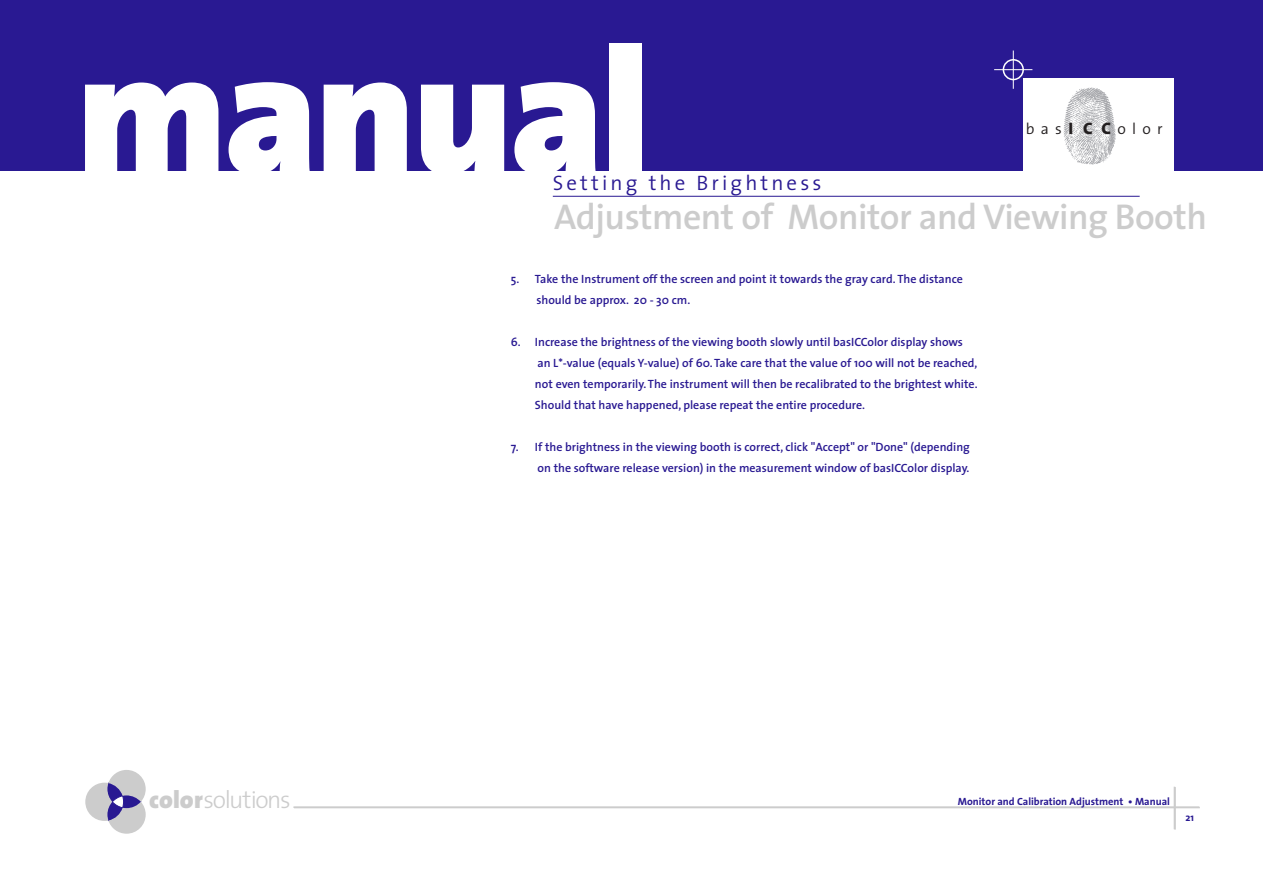
<style>
.page{position:relative;width:1263px;height:893px;background:#fff}
.page>*{position:absolute;margin:0;border:0;box-sizing:border-box;transform-origin:0 0}
.t1{font:900 177px "The Sans";letter-spacing:-.015em;color:#fff}
.t2{font:600 36px "The Sans";letter-spacing:-.015em;color:#ccc}
.t3{font:300 24.6px "The Sans";letter-spacing:-.06em;color:#ccc}
.t4{font:300 21px "The Sans";letter-spacing:.15em;color:#291992}
.t5{font:300 15.6px "The Sans";letter-spacing:.4em;color:#231f20}
.t6{font:600 12px/21px "The Sans";color:#291992}
.t7{font:700 10.5px "The Sans";color:#291992}
.s1{font-family:"The Sans Bold Caps";font-weight:400;font-size:21.6px}
.s2{font-weight:900}
</style>
<div class="page">
<hr style="left:293px;top:806px;width:906px;height:2px;background:#ccc">
<svg style="left:85px;top:770px;width:61px;height:64px"></svg>
<div style="left:0;top:0;width:1263px;height:170px;background:#291992"></div>
<hr style="left:553px;top:196px;width:587px;height:1px;background:#291992">
<hr style="left:294px;top:807px;width:906px;height:1px;background:#ccc">
<hr style="left:1174px;top:787px;width:2px;height:42px;background:#ccc">
<div style="left:1003px;top:59px;width:21px;height:21px;border:2px solid #fff;border-radius:50%"></div>
<hr style="left:994px;top:69px;width:38px;height:1px;background:#fff">
<hr style="left:1013px;top:51px;width:1px;height:38px;background:#fff">
<div style="left:1023px;top:79px;width:151px;height:91px;background:#fff"></div>
<img style="left:1063px;top:87px;width:53px;height:78px">
<h1 class="t1" style="left:77px;top:-37px;width:575px">manual</h1>
<h3 class="t4" style="left:553px;top:166px;width:270px">Setting the Brightness</h3>
<h2 class="t2" style="left:554px;top:187px;width:654px">Adjustment of Monitor and Viewing Booth</h2>
<p class="t6" style="left:536px;top:268px;width:428px;text-indent:-26px">5. Take the Instrument off the screen and point it towards the gray card. The distance should be approx. 20 - 30 cm.</p>
<p class="t6" style="left:535px;top:331px;width:444px;text-indent:-24px">6. Increase the brightness of the viewing booth slowly until basICColor display shows an L*-value (equals Y-value) of 60. Take care that the value of 100 will not be reached, not even temporarily. The instrument will then be recalibrated to the brightest white.<br>Should that have happened, please repeat the entire procedure.</p>
<p class="t6" style="left:511px;top:436px;width:461px;text-align:right">7. If the brightness in the viewing booth is correct, click "Accept" or "Done" (depending on the software release version) in the measurement window of basICColor display.</p>
<h3 class="t5" style="left:1026px;top:116px;width:138px">bas<span class="s1">icc</span>olor</h3>
<h3 class="t3" style="left:149px;top:779px;width:143px"><span class="s2">color</span>solutions</h3>
<p class="t7" style="left:958px;top:793px;width:214px">Monitor and Calibration Adjustment • Manual</p>
<p class="t7" style="left:1185px;top:809px;width:10px">21</p>
</div>
